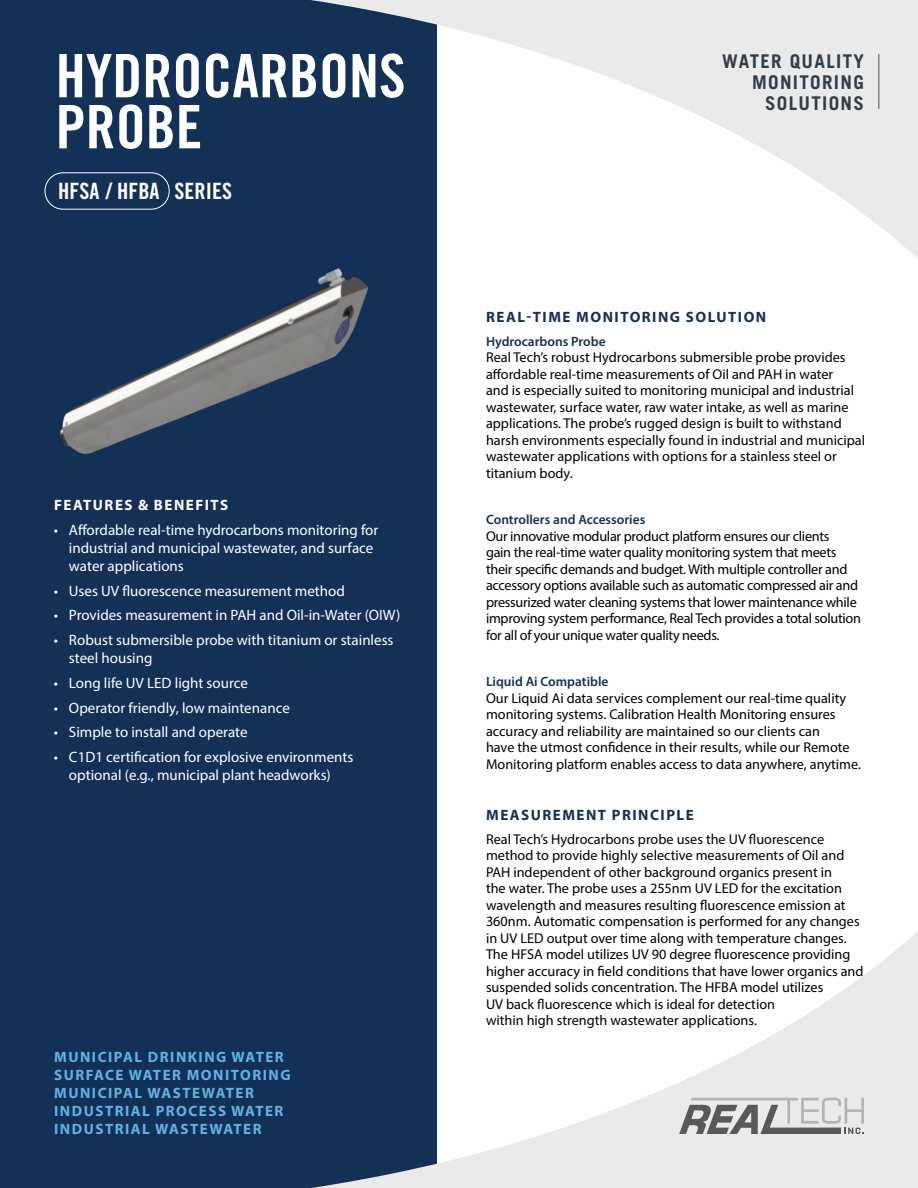
<style>
.page{position:relative;width:918px;height:1188px;background:#fff}
.page>*{position:absolute;margin:0;border:0;box-sizing:border-box;transform-origin:0 0}
.t1{font:60px "Trade Gothic LT Std Bd Cn 20";color:#fff}
.t2{font:22.5px "Trade Gothic LT Std Bd Cn 20";color:#fff}
.t3{font:700 18.9px/21px "Trade Gothic LT Std";letter-spacing:.07em;color:#313e48;text-align:right}
.t4{font:15px/18px "Myriad Pro";color:#fff}
.t5{font:700 15px/18px "Myriad Pro";letter-spacing:.1em;color:#5fb3e4}
.t6{font:700 15px "Myriad Pro";letter-spacing:.1em;color:#133156}
.t7{font:700 15px "Myriad Pro";letter-spacing:.1em;color:#fff}
.t8{font:14.25px/16.5px "Myriad Pro";color:#000}
.t9{font:14.25px/16.5px "Myriad Pro";letter-spacing:-.02em;color:#000}
.t10{font:600 13.5px "Myriad Pro";color:#133156}
</style>
<div class="page">
<div style="left:0;top:0;width:436px;height:1188px;background:#133156"></div>
<div style="left:45px;top:172px;width:125px;height:38px;border:1px solid #fff;border-radius:18px"></div>
<img style="left:60px;top:269px;width:308px;height:186px">
<svg style="left:311px;top:918px;width:607px;height:270px"></svg>
<svg style="left:311px;top:0;width:607px;height:269px"></svg>
<svg style="left:679px;top:1098px;width:185px;height:36px;background:#b4b4b5"></svg>
<hr style="left:878px;top:54px;width:2px;height:55px;background:#83858d">
<h1 class="t1" style="left:56px;top:39px;width:351px">HYDROCARBONS</h1>
<h1 class="t1" style="left:56px;top:90px;width:148px">PROBE</h1>
<h2 class="t2" style="left:58px;top:177px;width:175px">HFSA / HFBA SERIES</h2>
<p class="t7" style="left:54px;top:495px;width:176px">FEATURES &amp; BENEFITS</p>
<p class="t4" style="left:69px;top:521px;width:311px;text-indent:-15px">• Affordable real-time hydrocarbons monitoring for industrial and municipal wastewater, and surface water applications</p>
<p class="t4" style="left:54px;top:581px;width:292px">• Uses UV fluorescence measurement method</p>
<p class="t4" style="left:54px;top:606px;width:348px">• Provides measurement in PAH and Oil-in-Water (OIW)</p>
<p class="t4" style="left:69px;top:631px;width:326px;text-indent:-15px">• Robust submersible probe with titanium or stainless steel housing</p>
<p class="t4" style="left:54px;top:674px;width:195px">• Long life UV LED light source</p>
<p class="t4" style="left:54px;top:698px;width:237px">• Operator friendly, low maintenance</p>
<p class="t4" style="left:54px;top:723px;width:195px">• Simple to install and operate</p>
<p class="t4" style="left:54px;top:748px;width:301px;text-align:center">• C1D1 certification for explosive environments optional (e.g., municipal plant headworks)</p>
<p class="t5" style="left:54px;top:1047px;width:238px">MUNICIPAL DRINKING WATER<br>SURFACE WATER MONITORING<br>MUNICIPAL WASTEWATER<br>INDUSTRIAL PROCESS WATER<br>INDUSTRIAL WASTEWATER</p>
<h3 class="t3" style="left:722px;top:50px;width:143px">WATER QUALITY<br>MONITORING</h3>
<h3 class="t3" style="left:765px;top:92px;width:100px">SOLUTIONS</h3>
<p class="t6" style="left:486px;top:307px;width:282px">REAL-TIME MONITORING SOLUTION</p>
<p class="t10" style="left:486px;top:332px;width:121px">Hydrocarbons Probe</p>
<p class="t8" style="left:486px;top:349px;width:381px">Real Tech’s robust Hydrocarbons submersible probe provides affordable real-time measurements of Oil and PAH in water<br>and is especially suited to monitoring municipal and industrial wastewater, surface water, raw water intake, as well as marine applications. The probe’s rugged design is built to withstand harsh environments especially found in industrial and municipal wastewater applications with options for a stainless steel or titanium body.</p>
<p class="t10" style="left:486px;top:511px;width:161px">Controllers and Accessories</p>
<p class="t9" style="left:486px;top:527px;width:376px">Our innovative modular product platform ensures our clients<br>gain the real-time water quality monitoring system that meets their specific demands and budget. With multiple controller and accessory options available such as automatic compressed air and pressurized water cleaning systems that lower maintenance while improving system performance, Real Tech provides a total solution for all of your unique water quality needs.</p>
<p class="t10" style="left:486px;top:673px;width:124px">Liquid Ai Compatible</p>
<p class="t8" style="left:486px;top:689px;width:377px">Our Liquid Ai data services complement our real-time quality monitoring systems. Calibration Health Monitoring ensures accuracy and reliability are maintained so our clients can<br>have the utmost confidence in their results, while our Remote Monitoring platform enables access to data anywhere, anytime.</p>
<p class="t6" style="left:486px;top:805px;width:209px">MEASUREMENT PRINCIPLE</p>
<p class="t8" style="left:486px;top:830px;width:379px">Real Tech’s Hydrocarbons probe uses the UV fluorescence method to provide highly selective measurements of Oil and PAH independent of other background organics present in<br>the water. The probe uses a 255nm UV LED for the excitation wavelength and measures resulting fluorescence emission at 360nm. Automatic compensation is performed for any changes in UV LED output over time along with temperature changes.<br>The HFSA model utilizes UV 90 degree fluorescence providing higher accuracy in field conditions that have lower organics and suspended solids concentration. The HFBA model utilizes<br>UV back fluorescence which is ideal for detection<br>within high strength wastewater applications.</p>
</div>
